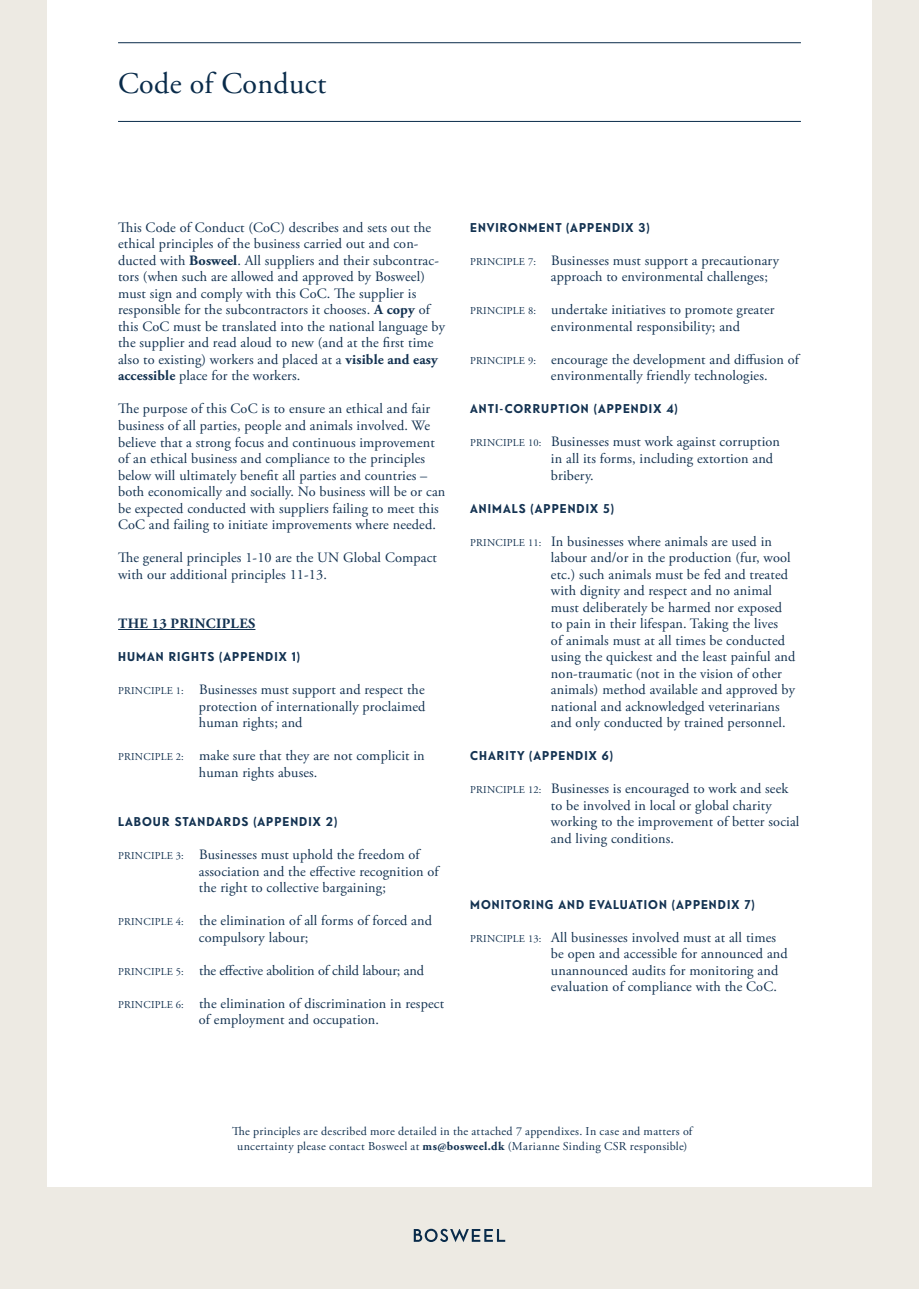
<style>
.page{position:relative;width:919px;height:1289px;background:#fff}
.page>*{position:absolute;margin:0;border:0;box-sizing:border-box;transform-origin:0 0}
.t1{font:30px "Adobe Garamond Pro";letter-spacing:.01em;color:#092b4a}
.t2{font:14.25px/16.5px "Adobe Garamond Pro";letter-spacing:.01em;color:#133251}
.t3{font:14.25px "Adobe Garamond Pro";letter-spacing:-.01em;color:#133251}
.t4{font:700 14.25px "Adobe Garamond Pro";letter-spacing:.025em;color:#133251}
.t5{font:700 12.75px "Telefon";letter-spacing:.08em;color:#133251}
.t6{font:12px/15px "Adobe Garamond Pro";letter-spacing:.025em;color:#133251;text-align:center}
.s1{font-weight:700}
.s2{font-size:10.5px}
</style>
<div class="page">
<div style="left:13px;top:1187px;width:905px;height:101px;background:#edeae3"></div>
<div style="left:0;top:0;width:47px;height:1288px;background:#edeae3"></div>
<div style="left:872px;top:0;width:46px;height:1276px;background:#edeae3"></div>
<hr style="left:118px;top:121px;width:682px;height:1px;background:#092b4a">
<hr style="left:118px;top:42px;width:682px;height:1px;background:#092b4a">
<svg style="left:414px;top:1228px;width:91px;height:14px"></svg>
<hr style="left:118px;top:629px;width:137px;height:1px;background:#133251">
<h1 class="t1" style="left:118px;top:65px;width:210px">Code of Conduct</h1>
<p class="t2" style="left:118px;top:219px;width:328px">This Code of Conduct (CoC) describes and sets out the ethical principles of the business carried out and con&shy;ducted with <span class="s1">Bosweel</span>. All suppliers and their subcontrac&shy;tors (when such are allowed and approved by Bosweel) must sign and comply with this CoC. The supplier is responsible for the subcontractors it chooses. <span class="s1">A copy</span> of this CoC must be translated into the national language by the supplier and read aloud to new (and at the first time also to existing) workers and placed at a <span class="s1">visible and easy accessible</span> place for the workers.</p>
<p class="t2" style="left:118px;top:401px;width:329px">The purpose of this CoC is to ensure an ethical and fair business of all parties, people and animals involved. We believe that a strong focus and continuous improvement of an ethical business and compliance to the principles below will ultimately benefit all parties and countries – both economically and socially. No business will be or can be expected conducted with suppliers failing to meet this CoC and failing to initiate improvements where needed.</p>
<p class="t2" style="left:118px;top:550px;width:320px">The general principles 1-10 are the UN Global Compact with our additional principles 11-13.</p>
<p class="t4" style="left:118px;top:615px;width:139px">THE 13 PRINCIPLES</p>
<p class="t5" style="left:118px;top:648px;width:183px">HUMAN RIGHTS (APPENDIX 1)</p>
<p class="t2" style="left:199px;top:681px;width:228px;text-align:justify;text-indent:-81px"><span class="s2">PRINCIPLE 1:</span> Businesses must support and respect the protection of internationally proclaimed human rights; and</p>
<p class="t2" style="left:199px;top:747px;width:227px;text-indent:-81px"><span class="s2">PRINCIPLE 2:</span> make sure that they are not complicit in human rights abuses.</p>
<p class="t5" style="left:118px;top:813px;width:221px">LABOUR STANDARDS (APPENDIX 2)</p>
<p class="t2" style="left:199px;top:846px;width:241px;text-indent:-81px"><span class="s2">PRINCIPLE 3:</span> Businesses must uphold the freedom of association and the effective recognition of the right to collective bargaining;</p>
<p class="t2" style="left:199px;top:912px;width:235px;text-indent:-81px"><span class="s2">PRINCIPLE 4:</span> the elimination of all forms of forced and compulsory labour;</p>
<p class="t3" style="left:118px;top:961px;width:307px"><span class="s2">PRINCIPLE 5:</span> the effective abolition of child labour; and</p>
<p class="t2" style="left:199px;top:995px;width:247px;text-indent:-81px"><span class="s2">PRINCIPLE 6:</span> the elimination of discrimination in respect of employment and occupation.</p>
<p class="t5" style="left:470px;top:219px;width:181px">ENVIRONMENT (APPENDIX 3)</p>
<p class="t2" style="left:551px;top:252px;width:229px;text-indent:-81px"><span class="s2">PRINCIPLE 7:</span> Businesses must support a precautionary approach to environmental challenges;</p>
<p class="t2" style="left:551px;top:302px;width:225px;text-indent:-81px"><span class="s2">PRINCIPLE 8:</span> undertake initiatives to promote greater environmental responsibility; and</p>
<p class="t2" style="left:551px;top:351px;width:249px;text-indent:-81px"><span class="s2">PRINCIPLE 9:</span> encourage the development and diffusion of environmentally friendly technologies.</p>
<p class="t5" style="left:470px;top:401px;width:209px">ANTI-CORRUPTION (APPENDIX 4)</p>
<p class="t2" style="left:551px;top:434px;width:230px;text-indent:-81px"><span class="s2">PRINCIPLE 10:</span> Businesses must work against corruption in all its forms, including extortion and bribery.</p>
<p class="t5" style="left:470px;top:500px;width:145px">ANIMALS (APPENDIX 5)</p>
<p class="t2" style="left:551px;top:533px;width:246px;text-indent:-81px"><span class="s2">PRINCIPLE 11:</span> In businesses where animals are used in labour and/or in the production (fur, wool etc.) such animals must be fed and treated with dignity and respect and no animal must deliberately be harmed nor exposed to pain in their lifespan. Taking the lives<br>of animals must at all times be conducted using the quickest and the least painful and non-traumatic (not in the vision of other animals) method available and approved by national and acknowledged veterinarians and only conducted by trained personnel.</p>
<p class="t5" style="left:470px;top:747px;width:144px">CHARITY (APPENDIX 6)</p>
<p class="t2" style="left:551px;top:780px;width:250px;text-indent:-81px"><span class="s2">PRINCIPLE 12:</span> Businesses is encouraged to work and seek to be involved in local or global charity working to the improvement of better social and living conditions.</p>
<p class="t5" style="left:470px;top:896px;width:286px">MONITORING AND EVALUATION (APPENDIX 7)</p>
<p class="t2" style="left:551px;top:929px;width:238px;text-indent:-81px"><span class="s2">PRINCIPLE 13:</span> All businesses involved must at all times be open and accessible for announced and unannounced audits for monitoring and evaluation of compliance with the CoC.</p>
<p class="t6" style="left:232px;top:1124px;width:461px">The principles are described more detailed in the attached 7 appendixes. In case and matters of uncertainty please contact Bosweel at <span class="s1">ms@bosweel.dk</span> (Marianne Sinding CSR responsible)</p>
</div>
